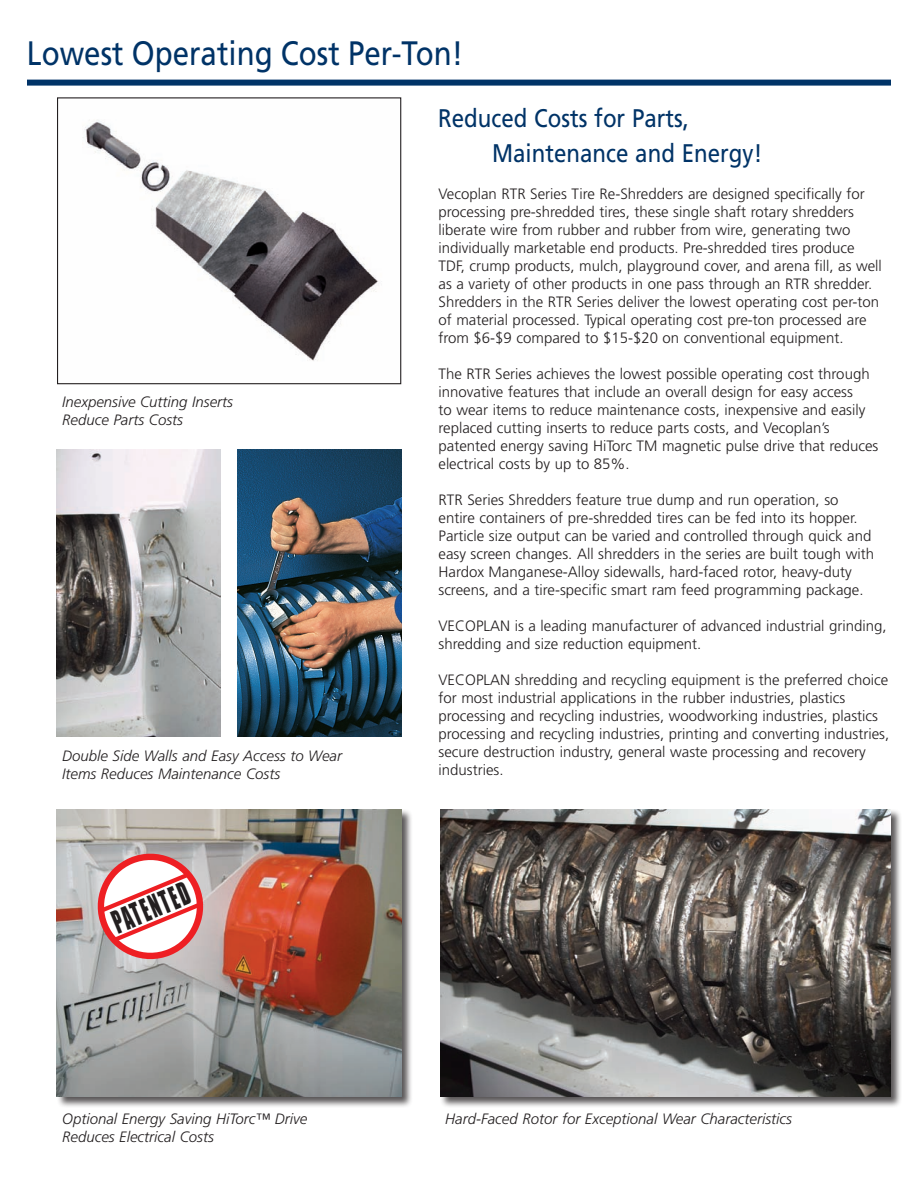
<style>
.page{position:relative;width:918px;height:1188px;background:#fff}
.page>*{position:absolute;margin:0;border:0;box-sizing:border-box;transform-origin:0 0}
.t1{font:33.9px "Frutiger";color:#003367;scale:.87 1}
.t2{font:29.1px "Impact";color:#231f20;scale:.62 1}
.t3{font:25.5px/34.5px "Frutiger";color:#003367;scale:.87 1}
.t4{font:300 15px/18px "Frutiger";color:#231f20}
.t5{font:italic 300 15px/18.1px "Frutiger";color:#231f20}
</style>
<div class="page">
<div style="left:27px;top:80px;width:864px;height:6px;background:#003367"></div>
<img style="left:238px;top:450px;width:163px;height:287px">
<img style="left:57px;top:450px;width:163px;height:287px">
<img style="left:83px;top:120px;width:295px;height:241px">
<div style="left:57px;top:97px;width:344px;height:287px;border:1px solid #231f20"></div>
<div style="left:56px;top:809px;width:357px;height:299px;background:#231f20;opacity:.75"></div>
<img style="left:57px;top:810px;width:344px;height:287px">
<svg style="left:94px;top:850px;width:113px;height:113px"></svg>
<div style="left:439px;top:809px;width:464px;height:299px;background:#231f20;opacity:.75"></div>
<img style="left:440px;top:810px;width:451px;height:287px">
<h1 class="t1" style="left:27px;top:34px;width:503px">Lowest Operating Cost Per-Ton!</h1>
<p class="t5" style="left:62px;top:392px;width:172px">Inexpensive Cutting Inserts<br>Reduce Parts Costs</p>
<p class="t5" style="left:62px;top:747px;width:281px">Double Side Walls and Easy Access to Wear<br>Items Reduces Maintenance Costs</p>
<h2 class="t2" style="left:105px;top:903px;width:132px;rotate:-23deg">PATENTED</h2>
<h3 class="t3" style="left:492px;top:101px;width:312px;text-indent:-54px">Reduced Costs for Parts,<br>Maintenance and Energy!</h3>
<p class="t4" style="left:439px;top:184px;width:445px">Vecoplan RTR Series Tire Re-Shredders are designed specifically for processing pre-shredded tires, these single shaft rotary shredders liberate wire from rubber and rubber from wire, generating two individually marketable end products. Pre-shredded tires produce TDF, crump products, mulch, playground cover, and arena fill, as well as a variety of other products in one pass through an RTR shredder.<br>Shredders in the RTR Series deliver the lowest operating cost per-ton of material processed. Typical operating cost pre-ton processed are from $6-$9 compared to $15-$20 on conventional equipment.</p>
<p class="t4" style="left:439px;top:364px;width:441px">The RTR Series achieves the lowest possible operating cost through innovative features that include an overall design for easy access<br>to wear items to reduce maintenance costs, inexpensive and easily replaced cutting inserts to reduce parts costs, and Vecoplan’s patented energy saving HiTorc TM magnetic pulse drive that reduces electrical costs by up to 85%.</p>
<p class="t4" style="left:439px;top:490px;width:437px">RTR Series Shredders feature true dump and run operation, so entire containers of pre-shredded tires can be fed into its hopper.<br>Particle size output can be varied and controlled through quick and easy screen changes. All shredders in the series are built tough with Hardox Manganese-Alloy sidewalls, hard-faced rotor, heavy-duty screens, and a tire-specific smart ram feed programming package.</p>
<p class="t4" style="left:439px;top:616px;width:450px">VECOPLAN is a leading manufacturer of advanced industrial grinding, shredding and size reduction equipment.</p>
<p class="t4" style="left:439px;top:670px;width:452px">VECOPLAN shredding and recycling equipment is the preferred choice for most industrial applications in the rubber industries, plastics processing and recycling industries, woodworking industries, plastics processing and recycling industries, printing and converting industries, secure destruction industry, general waste processing and recovery industries.</p>
<p class="t5" style="left:62px;top:1110px;width:247px">Optional Energy Saving HiTorc™ Drive<br>Reduces Electrical Costs</p>
<p class="t5" style="left:445px;top:1110px;width:348px">Hard-Faced Rotor for Exceptional Wear Characteristics</p>
</div>
